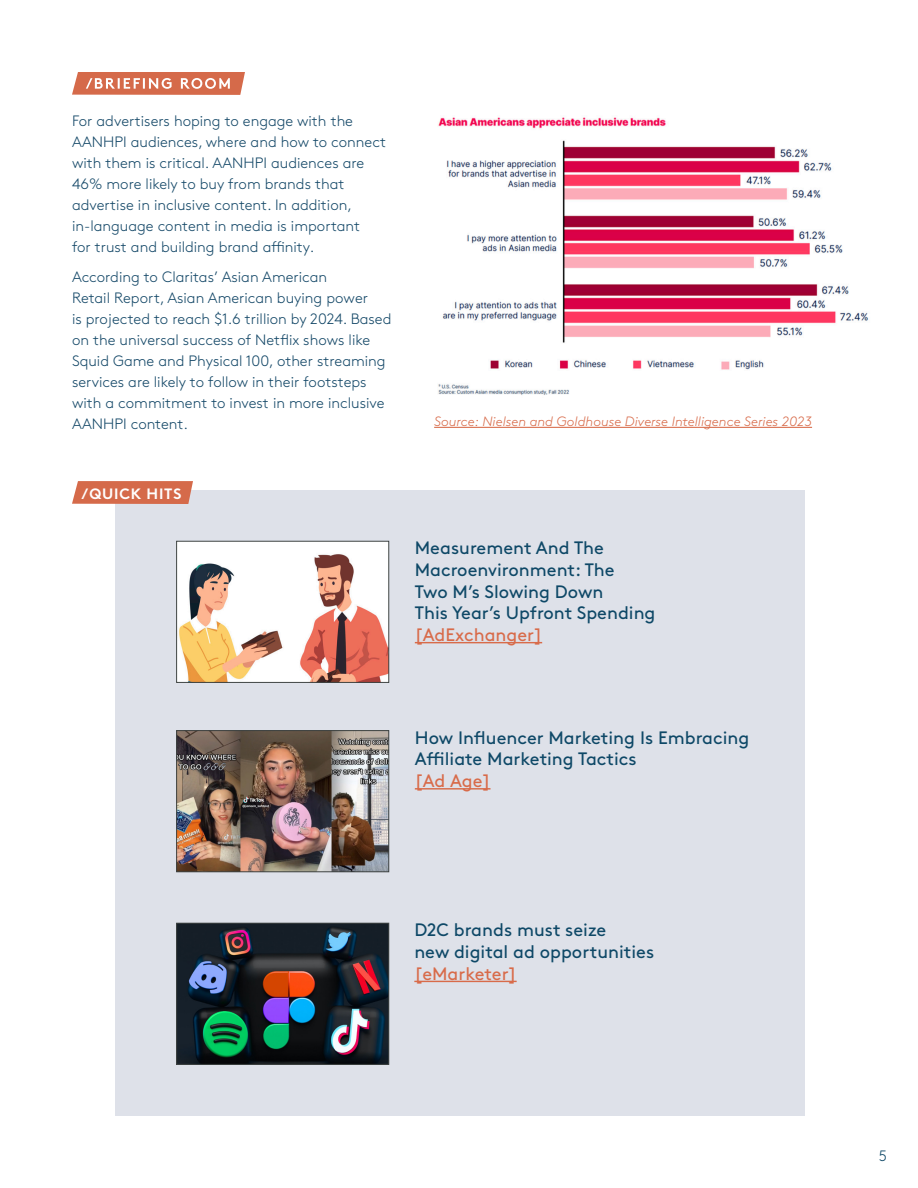
<style>
.page{position:relative;width:918px;height:1188px;background:#fff}
.page>*{position:absolute;margin:0;border:0;box-sizing:border-box;transform-origin:0 0}
.t1{font:18px/21.6px "Brown Std";color:#0e4867}
.t2{font:18px "Brown Std";color:#d86b4a}
.Body_Copy{font:300 15px/21px "Brown Std";color:#134767}
.t3{font:700 15px "Brown Std";letter-spacing:.05em;color:#fff}
.Body_Copy-2{font:300 15px "Brown Std";color:#0e4867}
.Body_Copy-3{font:italic 300 13.5px "Brown Std";color:#d86b4a}
.s1{color:#d86b4a}
</style>
<div class="page">
<div style="left:116px;top:490px;width:689px;height:626px;background:#dee1e9"></div>
<svg style="left:72px;top:72px;width:173px;height:23px;background:#dc856b"></svg>
<img style="left:438px;top:117px;width:431px;height:278px">
<img style="left:178px;top:543px;width:209px;height:138px">
<div style="left:176px;top:541px;width:213px;height:142px;border:1px solid #3e4342"></div>
<img style="left:178px;top:732px;width:209px;height:138px">
<div style="left:176px;top:730px;width:213px;height:142px;border:1px solid #3e4342"></div>
<img style="left:178px;top:925px;width:209px;height:138px">
<div style="left:176px;top:923px;width:213px;height:142px;border:1px solid #3e4342"></div>
<hr style="left:415px;top:642px;width:127px;height:1px;background:#d86b4a">
<hr style="left:415px;top:788px;width:76px;height:2px;background:#d86b4a">
<hr style="left:414px;top:981px;width:103px;height:1px;background:#d86b4a">
<svg style="left:72px;top:481px;width:121px;height:23px;background:#d67153"></svg>
<hr style="left:434px;top:427px;width:378px;height:1px;background:#d86b4a">
<p class="Body_Copy" style="left:72px;top:111px;width:316px">For advertisers hoping to engage with the AANHPI audiences, where and how to connect with them is critical. AANHPI audiences are 46% more likely to buy from brands that advertise in inclusive content. In addition, in-language content in media is important<br>for trust and building brand affinity.</p>
<p class="Body_Copy" style="left:72px;top:267px;width:321px">According to Claritas’ Asian American<br>Retail Report, Asian American buying power<br>is projected to reach $1.6 trillion by 2024. Based on the universal success of Netflix shows like Squid Game and Physical 100, other streaming services are likely to follow in their footsteps with a commitment to invest in more inclusive AANHPI content.</p>
<p class="t3" style="left:82px;top:485px;width:101px">/QUICK HITS</p>
<p class="Body_Copy-3" style="left:434px;top:414px;width:379px">Source: Nielsen and Goldhouse Diverse Intelligence Series 2023</p>
<p class="t1" style="left:415px;top:538px;width:242px">Measurement And The<br>Macroenvironment: The<br>Two M’s Slowing Down<br>This Year’s Upfront Spending <span class="s1">[AdExchanger]</span></p>
<p class="t1" style="left:415px;top:727px;width:336px">How Influencer Marketing Is Embracing<br>Affiliate Marketing Tactics<br><span class="s1">[Ad Age]</span></p>
<p class="t1" style="left:414px;top:919px;width:241px">D2C brands must seize<br>new digital ad opportunities</p>
<p class="t2" style="left:414px;top:963px;width:104px">[eMarketer]</p>
<p class="Body_Copy-2" style="left:879px;top:1147px;width:10px">5</p>
</div>
